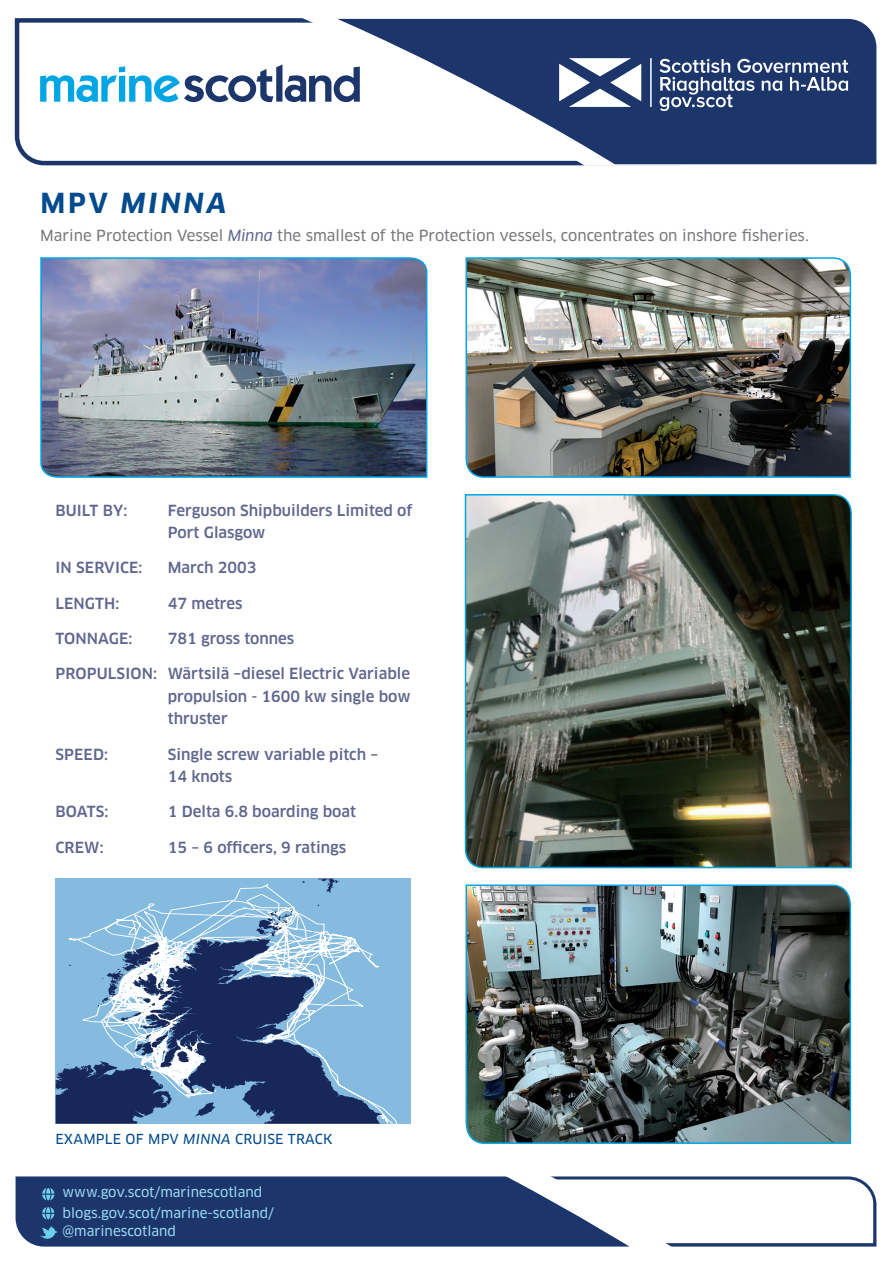
<style>
.page{position:relative;width:893px;height:1263px;background:#fff}
.page>*{position:absolute;margin:0;border:0;box-sizing:border-box;transform-origin:0 0}
.t1{font:italic 700 27px "Clan OT";letter-spacing:.11em;color:#004a8d}
.t2{font:500 15px/22.5px "Clan OT";color:#61668f}
.t3{font:15px "Clan OT News";color:#76787b}
.t4{font:13.5px/21px "Clan OT News";color:#9ad9f5}
.t5{font:13.5px "Clan OT News";letter-spacing:.015em;color:#004a8d}
.s1{font-style:normal}
.s2{font-family:"Clan OT News Ita";color:#61668f}
.s3{font-family:"Clan OT News Ita"}
</style>
<div class="page">
<svg style="left:14px;top:18px;width:272px;height:148px"></svg>
<svg style="left:286px;top:18px;width:44px;height:148px"></svg>
<svg style="left:330px;top:18px;width:547px;height:148px"></svg>
<hr style="left:650px;top:58px;width:2px;height:49px;background:#fff">
<svg style="left:559px;top:58px;width:82px;height:49px"></svg>
<svg style="left:660px;top:59px;width:188px;height:52px;background:#4e628c"></svg>
<svg style="left:15px;top:1176px;width:862px;height:71px;background:#3a5180"></svg>
<svg style="left:391px;top:1176px;width:484px;height:71px"></svg>
<svg style="left:40px;top:64px;width:320px;height:38px"></svg>
<svg style="left:42px;top:1188px;width:10px;height:12px"></svg>
<svg style="left:42px;top:1207px;width:10px;height:12px"></svg>
<svg style="left:40px;top:1226px;width:12px;height:15px"></svg>
<img style="left:465px;top:257px;width:387px;height:221px">
<img style="left:40px;top:257px;width:388px;height:221px">
<img style="left:465px;top:884px;width:387px;height:260px">
<div style="left:56px;top:878px;width:355px;height:246px;background:#85bbde"></div>
<svg style="left:52px;top:879px;width:339px;height:368px"></svg>
<svg style="left:56px;top:878px;width:326px;height:246px"></svg>
<svg style="left:464px;top:494px;width:388px;height:375px;background:#555c53"></svg>
<h1 class="t1" style="left:40px;top:187px;width:188px"><span class="s1">MPV</span> MINNA</h1>
<p class="t3" style="left:40px;top:227px;width:770px">Marine Protection Vessel <span class="s2">Minna</span> the smallest of the Protection vessels, concentrates on inshore fisheries.</p>
<p class="t2" style="left:55px;top:499px;width:74px">BUILT BY:</p>
<p class="t2" style="left:168px;top:499px;width:246px">Ferguson Shipbuilders Limited of<br>Port Glasgow</p>
<p class="t2" style="left:55px;top:557px;width:89px">IN SERVICE:</p>
<p class="t2" style="left:168px;top:557px;width:90px">March 2003</p>
<p class="t2" style="left:55px;top:592px;width:66px">LENGTH:</p>
<p class="t2" style="left:168px;top:592px;width:76px">47 metres</p>
<p class="t2" style="left:55px;top:627px;width:79px">TONNAGE:</p>
<p class="t2" style="left:168px;top:627px;width:128px">781 gross tonnes</p>
<p class="t2" style="left:168px;top:663px;width:244px;text-align:justify;text-indent:-112px">PROPULSION: Wärtsilä –diesel Electric Variable propulsion - 1600 kw single bow thruster</p>
<p class="t2" style="left:55px;top:743px;width:54px">SPEED:</p>
<p class="t2" style="left:168px;top:743px;width:212px">Single screw variable pitch –<br>14 knots</p>
<p class="t2" style="left:55px;top:801px;width:55px">BOATS:</p>
<p class="t2" style="left:168px;top:801px;width:190px">1 Delta 6.8 boarding boat</p>
<p class="t2" style="left:55px;top:836px;width:50px">CREW:</p>
<p class="t2" style="left:168px;top:836px;width:180px">15 – 6 officers, 9 ratings</p>
<p class="t5" style="left:55px;top:1131px;width:279px">EXAMPLE OF MPV <span class="s3">MINNA</span> CRUISE TRACK</p>
<p class="t4" style="left:63px;top:1182px;width:213px">www.gov.scot/marinescotland blogs.gov.scot/marine-scotland/</p>
<p class="t4" style="left:63px;top:1221px;width:115px">@marinescotland</p>
</div>
